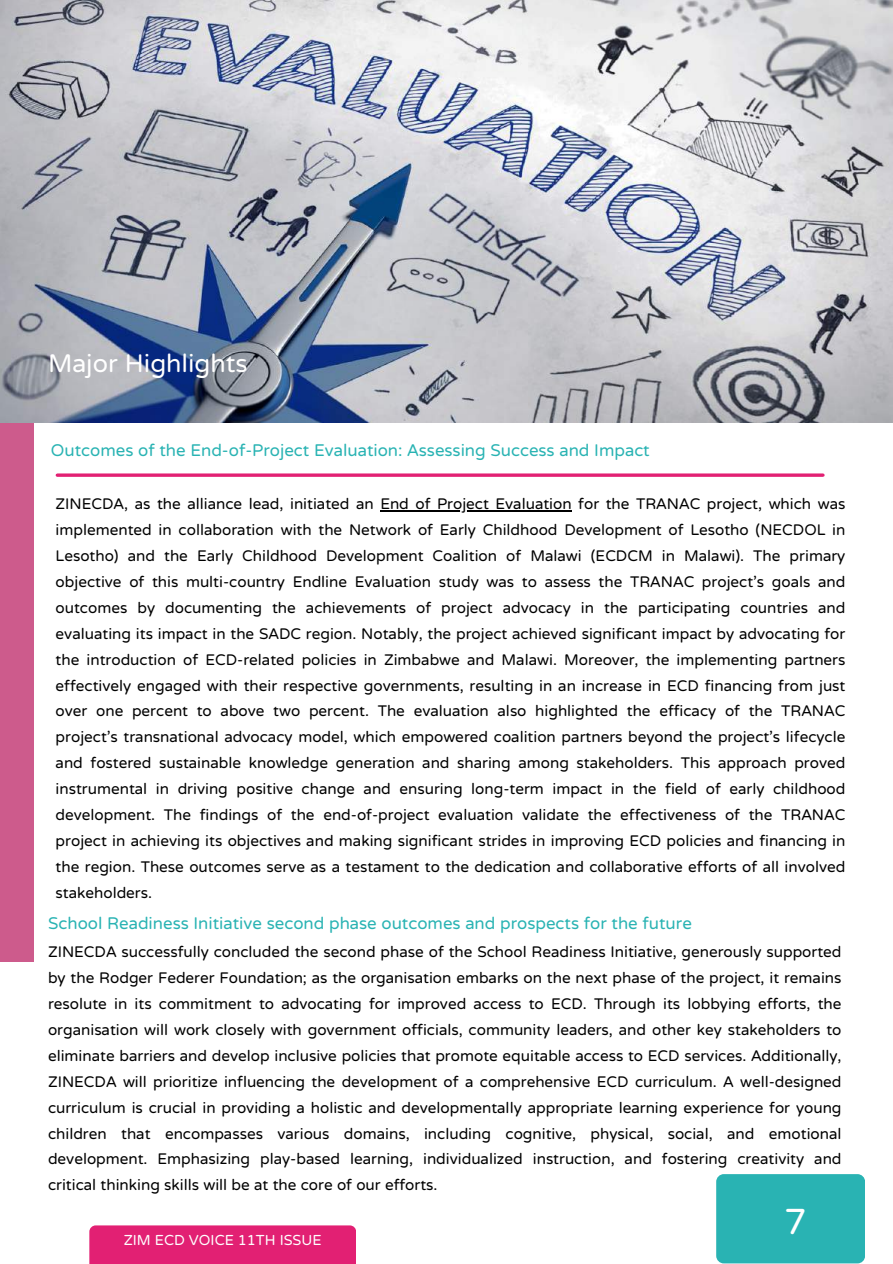
<style>
.page{position:relative;width:893px;height:1264px;background:#fff}
.page>*{position:absolute;margin:0;border:0;box-sizing:border-box;transform-origin:0 0}
.t1{font:45px "NTR";color:#fff}
.t2{font:31.5px "NTR";color:#fff}
.t3{font:21px "NTR";color:#29b3b3}
.t4{font:19.05px/25.8px "NTR";color:#000;text-align:justify}
.t5{font:18px "NTR";color:#fff}
</style>
<div class="page">
<svg style="left:57px;top:473px;width:765px;height:4px;background:#e64288"></svg>
<div style="left:89px;top:1225px;width:267px;height:38px;background:#e22073"></div>
<div style="left:716px;top:1174px;width:149px;height:89px;background:#29b3b3;border-radius:8px"></div>
<div style="left:0;top:422px;width:33px;height:540px;background:#cd5b8c"></div>
<img style="left:0;top:0;width:892px;height:422px">
<hr style="left:380px;top:510px;width:191px;height:1px;background:#000">
<h2 class="t2" style="left:48px;top:342px;width:201px">Major Highlights</h2>
<p class="t3" style="left:51px;top:437px;width:600px">Outcomes of the End-of-Project Evaluation: Assessing Success and Impact</p>
<p class="t4" style="left:56px;top:490px;width:791px">ZINECDA, as the alliance lead, initiated an End of Project Evaluation for the TRANAC project, which was implemented in collaboration with the Network of Early Childhood Development of Lesotho (NECDOL in Lesotho) and the Early Childhood Development Coalition of Malawi (ECDCM in Malawi). The primary objective of this multi-country Endline Evaluation study was to assess the TRANAC project's goals and outcomes by documenting the achievements of project advocacy in the participating countries and evaluating its impact in the SADC region. Notably, the project achieved significant impact by advocating for the introduction of ECD-related policies in Zimbabwe and Malawi. Moreover, the implementing partners effectively engaged with their respective governments, resulting in an increase in ECD financing from just over one percent to above two percent. The evaluation also highlighted the efficacy of the TRANAC project's transnational advocacy model, which empowered coalition partners beyond the project's lifecycle and fostered sustainable knowledge generation and sharing among stakeholders. This approach proved instrumental in driving positive change and ensuring long-term impact in the field of early childhood development. The findings of the end-of-project evaluation validate the effectiveness of the TRANAC project in achieving its objectives and making significant strides in improving ECD policies and financing in the region. These outcomes serve as a testament to the dedication and collaborative efforts of all involved stakeholders.</p>
<p class="t3" style="left:48px;top:909px;width:645px">School Readiness Initiative second phase outcomes and prospects for the future</p>
<p class="t4" style="left:48px;top:937px;width:795px">ZINECDA successfully concluded the second phase of the School Readiness Initiative, generously supported by the Rodger Federer Foundation; as the organisation embarks on the next phase of the project, it remains resolute in its commitment to advocating for improved access to ECD. Through its lobbying efforts, the organisation will work closely with government officials, community leaders, and other key stakeholders to eliminate barriers and develop inclusive policies that promote equitable access to ECD services. Additionally, ZINECDA will prioritize influencing the development of a comprehensive ECD curriculum. A well-designed curriculum is crucial in providing a holistic and developmentally appropriate learning experience for young children that encompasses various domains, including cognitive, physical, social, and emotional development. Emphasizing play-based learning, individualized instruction, and fostering creativity and critical thinking skills will be at the core of our efforts.</p>
<p class="t5" style="left:124px;top:1228px;width:199px">ZIM ECD VOICE 11TH ISSUE</p>
<h1 class="t1" style="left:784px;top:1191px;width:24px">7</h1>
</div>
